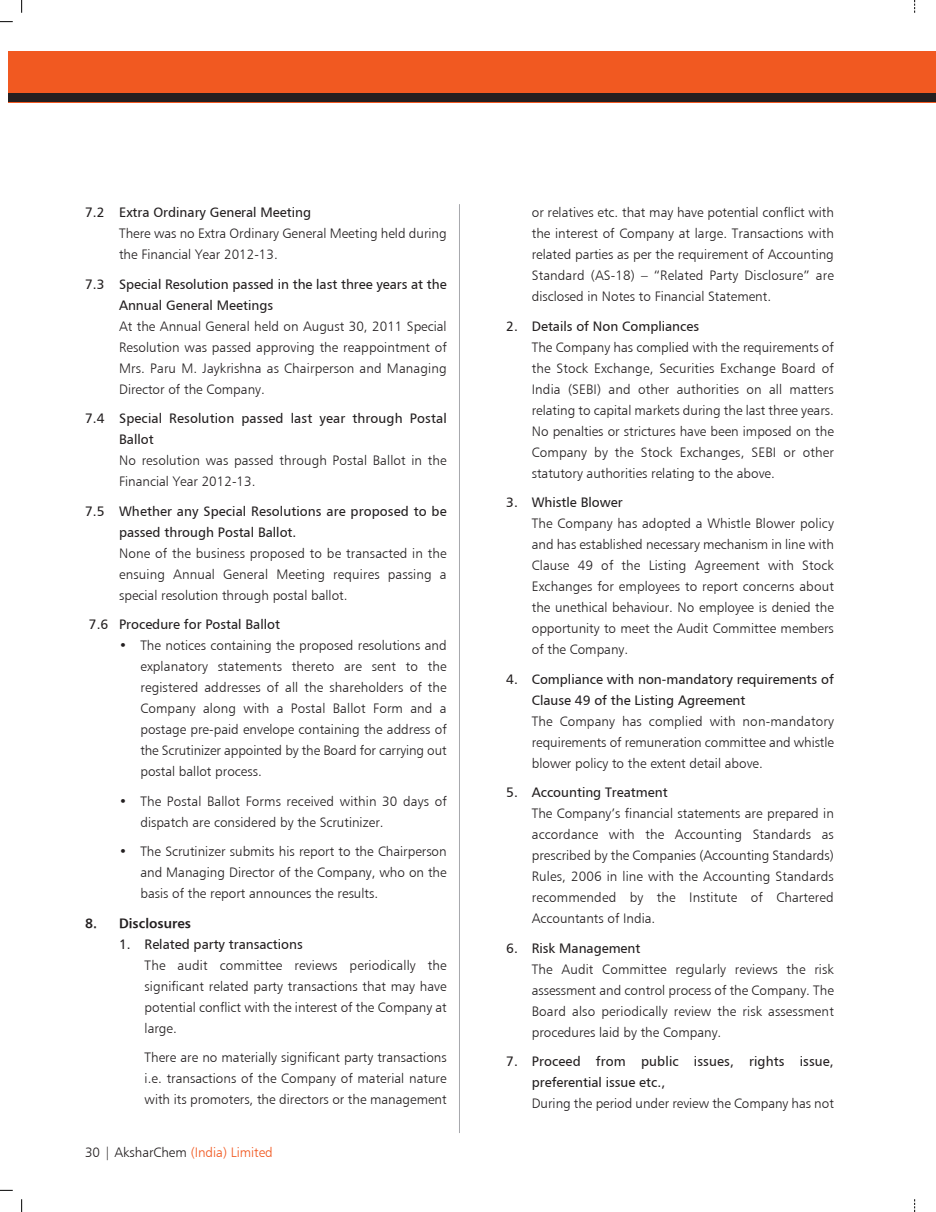
<style>
.page{position:relative;width:936px;height:1212px;background:#fff}
.page>*{position:absolute;margin:0;border:0;box-sizing:border-box;transform-origin:0 0}
.t1{font:13.5px/21px "Humanist 777 Light BT";color:#231f20;text-align:justify}
.t2{font:13.5px/21px "Humanist 777 BT";color:#231f20}
.t3{font:13.5px "Humanist 777 Light BT";color:#f15921}
.t4{font:13.5px "Humanist 777 Bold BT";color:#231f20}
.s1{color:#231f20}
</style>
<div class="page">
<svg style="left:914px;top:1199px;width:1px;height:13px"></svg>
<svg style="left:914px;top:0;width:1px;height:13px"></svg>
<div style="left:914px;top:51px;width:21px;height:51px;background:#f15921"></div>
<div style="left:914px;top:94px;width:21px;height:8px;background:#231f20"></div>
<svg style="left:0;top:21px;width:13px;height:1px"></svg>
<svg style="left:21px;top:0;width:1px;height:13px"></svg>
<svg style="left:21px;top:1199px;width:1px;height:13px"></svg>
<svg style="left:0;top:1190px;width:13px;height:1px"></svg>
<div style="left:9px;top:51px;width:905px;height:51px;background:#f15921"></div>
<div style="left:9px;top:94px;width:905px;height:8px;background:#231f20"></div>
<hr style="left:459px;top:204px;width:1px;height:929px;background:#a8a9ad">
<p class="t2" style="left:85px;top:202px;width:227px">7.2 Extra Ordinary General Meeting</p>
<p class="t1" style="left:119px;top:223px;width:329px">There was no Extra Ordinary General Meeting held during the Financial Year 2012-13.</p>
<p class="t2" style="left:119px;top:273px;width:329px;text-indent:-34px">7.3 Special Resolution passed in the last three years at the<br>Annual General Meetings</p>
<p class="t1" style="left:119px;top:315px;width:329px">At the Annual General held on August 30, 2011 Special Resolution was passed approving the reappointment of Mrs. Paru M. Jaykrishna as Chairperson and Managing Director of the Company.</p>
<p class="t2" style="left:119px;top:408px;width:329px;text-indent:-34px">7.4 Special Resolution passed last year through Postal<br>Ballot</p>
<p class="t1" style="left:119px;top:450px;width:329px">No resolution was passed through Postal Ballot in the<br>Financial Year 2012-13.</p>
<p class="t2" style="left:119px;top:500px;width:329px;text-indent:-34px">7.5 Whether any Special Resolutions are proposed to be passed through Postal Ballot.</p>
<p class="t1" style="left:119px;top:542px;width:329px">None of the business proposed to be transacted in the ensuing Annual General Meeting requires passing a special resolution through postal ballot.</p>
<p class="t2" style="left:89px;top:614px;width:192px">7.6 Procedure for Postal Ballot</p>
<p class="t1" style="left:140px;top:635px;width:308px;text-indent:-21px">• The notices containing the proposed resolutions and explanatory statements thereto are sent to the registered addresses of all the shareholders of the Company along with a Postal Ballot Form and a postage pre-paid envelope containing the address of the Scrutinizer appointed by the Board for carrying out postal ballot process.</p>
<p class="t1" style="left:140px;top:790px;width:308px;text-indent:-21px">• The Postal Ballot Forms received within 30 days of dispatch are considered by the Scrutinizer.</p>
<p class="t1" style="left:140px;top:841px;width:308px;text-indent:-21px">• The Scrutinizer submits his report to the Chairperson and Managing Director of the Company, who on the basis of the report announces the results.</p>
<p class="t4" style="left:85px;top:915px;width:107px">8. Disclosures</p>
<p class="t2" style="left:119px;top:933px;width:185px">1. Related party transactions</p>
<p class="t1" style="left:145px;top:954px;width:303px">The audit committee reviews periodically the significant related party transactions that may have potential conflict with the interest of the Company at large.</p>
<p class="t1" style="left:145px;top:1047px;width:303px">There are no materially significant party transactions i.e. transactions of the Company of material nature with its promoters, the directors or the management</p>
<p class="t3" style="left:85px;top:1144px;width:189px"><span class="s1">30 | AksharChem</span> (India) Limited</p>
<p class="t1" style="left:531px;top:202px;width:303px">or relatives etc. that may have potential conflict with the interest of Company at large. Transactions with related parties as per the requirement of Accounting Standard (AS-18) – “Related Party Disclosure” are disclosed in Notes to Financial Statement.</p>
<p class="t2" style="left:506px;top:315px;width:194px">2. Details of Non Compliances</p>
<p class="t1" style="left:531px;top:336px;width:303px">The Company has complied with the requirements of the Stock Exchange, Securities Exchange Board of India (SEBI) and other authorities on all matters relating to capital markets during the last three years.<br>No penalties or strictures have been imposed on the Company by the Stock Exchanges, SEBI or other statutory authorities relating to the above.</p>
<p class="t2" style="left:506px;top:492px;width:118px">3. Whistle Blower</p>
<p class="t1" style="left:531px;top:513px;width:303px">The Company has adopted a Whistle Blower policy and has established necessary mechanism in line with Clause 49 of the Listing Agreement with Stock Exchanges for employees to report concerns about the unethical behaviour. No employee is denied the opportunity to meet the Audit Committee members of the Company.</p>
<p class="t2" style="left:531px;top:668px;width:303px;text-indent:-26px">4. Compliance with non-mandatory requirements of<br>Clause 49 of the Listing Agreement</p>
<p class="t1" style="left:531px;top:710px;width:303px">The Company has complied with non-mandatory requirements of remuneration committee and whistle blower policy to the extent detail above.</p>
<p class="t2" style="left:506px;top:782px;width:163px">5. Accounting Treatment</p>
<p class="t1" style="left:531px;top:803px;width:303px">The Company’s financial statements are prepared in accordance with the Accounting Standards as prescribed by the Companies (Accounting Standards)<br>Rules, 2006 in line with the Accounting Standards recommended by the Institute of Chartered Accountants of India.</p>
<p class="t2" style="left:506px;top:937px;width:136px">6. Risk Management</p>
<p class="t1" style="left:531px;top:958px;width:303px">The Audit Committee regularly reviews the risk assessment and control process of the Company. The Board also periodically review the risk assessment procedures laid by the Company.</p>
<p class="t2" style="left:531px;top:1051px;width:303px;text-indent:-26px">7. Proceed from public issues, rights issue, preferential issue etc.,</p>
<p class="t1" style="left:531px;top:1093px;width:303px">During the period under review the Company has not</p>
</div>
